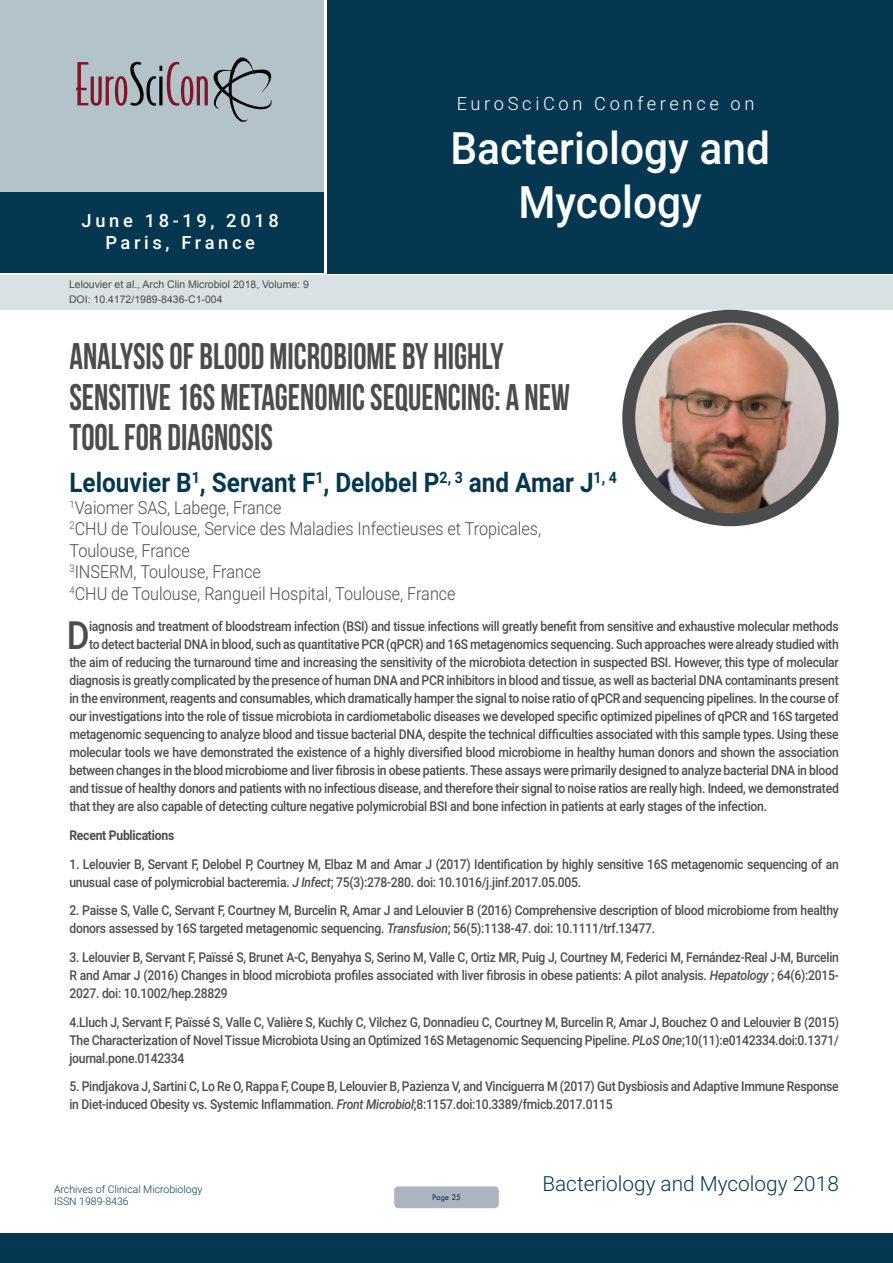
<style>
.page{position:relative;width:893px;height:1263px;background:#fff}
.page>*{position:absolute;margin:0;border:0;box-sizing:border-box;transform-origin:0 0}
.t1{font:500 44.7px/53.6px "Roboto";color:#fff;text-align:center;scale:.95 1}
.Abstract{font:500 38.85px "Roboto";color:#4b4c4d;scale:.9 1}
.t2{font:37.05px/40.8px "Bebas Neue";color:#4b4c4d;scale:.9 1}
.t3{font:700 27px "Roboto";color:#053850;scale:.9 1}
.t4{font:300 20.85px "Roboto";color:#053850}
.t5{font:500 18.3px/21.9px "Roboto";letter-spacing:.2em;color:#fff;text-align:center}
.t6{font:300 18.3px "Roboto";letter-spacing:.2em;color:#fff}
.t7{font:300 18px "Roboto";color:#4b4c4d;scale:.9 1}
.Abstract-2{font:500 13.5px/18px "Roboto";letter-spacing:-.02em;color:#4b4c4d;scale:.9 1}
.Abstract-3{font:700 13.5px "Roboto";letter-spacing:-.02em;color:#4b4c4d;scale:.9 1}
.t8{font:10.5px "Arial";color:#4b4c4d}
.t9{font:300 10.5px/12.6px "Roboto";color:#053850}
.t10{font:9px "Tw Cen";letter-spacing:-.02em;color:#053850;scale:.95 1}
.s1{font-style:italic}
</style>
<div class="page">
<div style="left:0;top:0;width:323px;height:193px;background:#b4c3ca"></div>
<div style="left:1px;top:193px;width:323px;height:80px;background:#053850"></div>
<div style="left:327px;top:0;width:566px;height:273px;background:#053850"></div>
<div style="left:1px;top:275px;width:892px;height:35px;background:#d9e1e4"></div>
<svg style="left:76px;top:57px;width:196px;height:65px"></svg>
<div style="left:0;top:1233px;width:893px;height:30px;background:#053850"></div>
<div style="left:394px;top:1186px;width:105px;height:22px;background:#aeb4bf;border-radius:4px"></div>
<img style="left:629px;top:316px;width:203px;height:204px;border-radius:102px">
<div style="left:622px;top:310px;width:217px;height:216px;border:13px solid #4b4c4d;border-radius:50%"></div>
<h3 class="t5" style="left:82px;top:209px;width:199px">June 18-19, 2018<br>Paris, France</h3>
<p class="t8" style="left:69px;top:278px;width:241px">Lelouvier et al., Arch Clin Microbiol 2018, Volume: 9</p>
<p class="t8" style="left:69px;top:292px;width:155px">DOI: 10.4172/1989-8436-C1-004</p>
<p class="t6" style="left:457px;top:91px;width:299px">EuroSciCon Conference on</p>
<h1 class="t1" style="left:450px;top:120px;width:338px">Bacteriology and<br>Mycology</h1>
<p class="t2" style="left:69px;top:335px;width:558px">ANALYSIS OF BLOOD MICROBIOME BY HIGHLY<br>SENSITIVE 16S METAGENOMIC SEQUENCING: A NEW<br>TOOL FOR DIAGNOSIS</p>
<p class="t3" style="left:69px;top:463px;width:610px">Lelouvier B<sup>1</sup>, Servant F<sup>1</sup>, Delobel P<sup>2,</sup> <sup>3</sup> and Amar J<sup>1,</sup> <sup>4</sup></p>
<p class="t7" style="left:69px;top:494px;width:237px"><sup>1</sup>Vaiomer SAS, Labege, France</p>
<p class="t7" style="left:69px;top:516px;width:526px"><sup>2</sup>CHU de Toulouse, Service des Maladies Infectieuses et Tropicales,</p>
<p class="t7" style="left:69px;top:538px;width:135px">Toulouse, France</p>
<p class="t7" style="left:69px;top:559px;width:214px"><sup>3</sup>INSERM, Toulouse, France</p>
<p class="t7" style="left:69px;top:581px;width:431px"><sup>4</sup>CHU de Toulouse, Rangueil Hospital, Toulouse, France</p>
<p class="Abstract" style="left:67px;top:608px;width:27px">D</p>
<p class="Abstract-2" style="left:89px;top:617px;width:834px">iagnosis and treatment of bloodstream infection (BSI) and tissue infections will greatly benefit from sensitive and exhaustive molecular methods</p>
<p class="Abstract-2" style="left:89px;top:635px;width:835px">to detect bacterial DNA in blood, such as quantitative PCR (qPCR) and 16S metagenomics sequencing. Such approaches were already studied with</p>
<p class="Abstract-2" style="left:69px;top:653px;width:856px">the aim of reducing the turnaround time and increasing the sensitivity of the microbiota detection in suspected BSI. However, this type of molecular</p>
<p class="Abstract-2" style="left:69px;top:671px;width:856px">diagnosis is greatly complicated by the presence of human DNA and PCR inhibitors in blood and tissue, as well as bacterial DNA contaminants present</p>
<p class="Abstract-2" style="left:69px;top:689px;width:856px">in the environment, reagents and consumables, which dramatically hamper the signal to noise ratio of qPCR and sequencing pipelines. In the course of</p>
<p class="Abstract-2" style="left:69px;top:707px;width:856px">our investigations into the role of tissue microbiota in cardiometabolic diseases we developed specific optimized pipelines of qPCR and 16S targeted</p>
<p class="Abstract-2" style="left:69px;top:725px;width:856px">metagenomic sequencing to analyze blood and tissue bacterial DNA, despite the technical difficulties associated with this sample types. Using these</p>
<p class="Abstract-2" style="left:69px;top:743px;width:856px">molecular tools we have demonstrated the existence of a highly diversified blood microbiome in healthy human donors and shown the association</p>
<p class="Abstract-2" style="left:69px;top:761px;width:856px">between changes in the blood microbiome and liver fibrosis in obese patients. These assays were primarily designed to analyze bacterial DNA in blood</p>
<p class="Abstract-2" style="left:69px;top:779px;width:856px">and tissue of healthy donors and patients with no infectious disease, and therefore their signal to noise ratios are really high. Indeed, we demonstrated</p>
<p class="Abstract-2" style="left:69px;top:797px;width:777px">that they are also capable of detecting culture negative polymicrobial BSI and bone infection in patients at early stages of the infection.</p>
<p class="Abstract-3" style="left:69px;top:826px;width:118px">Recent Publications</p>
<p class="Abstract-2" style="left:69px;top:854px;width:856px">1. Lelouvier B, Servant F, Delobel P, Courtney M, Elbaz M and Amar J (2017) Identification by highly sensitive 16S metagenomic sequencing of an unusual case of polymicrobial bacteremia. <span class="s1">J Infect</span>; 75(3):278-280. doi: 10.1016/j.jinf.2017.05.005.</p>
<p class="Abstract-2" style="left:69px;top:901px;width:856px">2. Paisse S, Valle C, Servant F, Courtney M, Burcelin R, Amar J and Lelouvier B (2016) Comprehensive description of blood microbiome from healthy donors assessed by 16S targeted metagenomic sequencing. <span class="s1">Transfusion</span>; 56(5):1138-47. doi: 10.1111/trf.13477.</p>
<p class="Abstract-2" style="left:69px;top:948px;width:856px;text-align:justify">3. Lelouvier B, Servant F, Païssé S, Brunet A-C, Benyahya S, Serino M, Valle C, Ortiz MR, Puig J, Courtney M, Federici M, Fernández-Real J-M, Burcelin R and Amar J (2016) Changes in blood microbiota profiles associated with liver fibrosis in obese patients: A pilot analysis. <span class="s1">Hepatology</span> ; 64(6):2015- 2027. doi: 10.1002/hep.28829</p>
<p class="Abstract-2" style="left:69px;top:1012px;width:857px;text-align:justify">4.Lluch J, Servant F, Païssé S, Valle C, Valière S, Kuchly C, Vilchez G, Donnadieu C, Courtney M, Burcelin R, Amar J, Bouchez O and Lelouvier B (2015)<br>The Characterization of Novel Tissue Microbiota Using an Optimized 16S Metagenomic Sequencing Pipeline. <span class="s1">PLoS One</span>;10(11):e0142334.doi:0.1371/ journal.pone.0142334</p>
<p class="Abstract-2" style="left:69px;top:1077px;width:856px">5. Pindjakova J, Sartini C, Lo Re O, Rappa F, Coupe B, Lelouvier B, Pazienza V, and Vinciguerra M (2017) Gut Dysbiosis and Adaptive Immune Response in Diet-induced Obesity vs. Systemic Inflammation. <span class="s1">Front Microbiol</span>;8:1157.doi:10.3389/fmicb.2017.0115</p>
<p class="t9" style="left:54px;top:1182px;width:150px">Archives of Clinical Microbiology<br>ISSN 1989-8436</p>
<p class="t10" style="left:432px;top:1192px;width:32px">Page 25</p>
<h3 class="t4" style="left:542px;top:1169px;width:298px">Bacteriology and Mycology 2018</h3>
</div>
